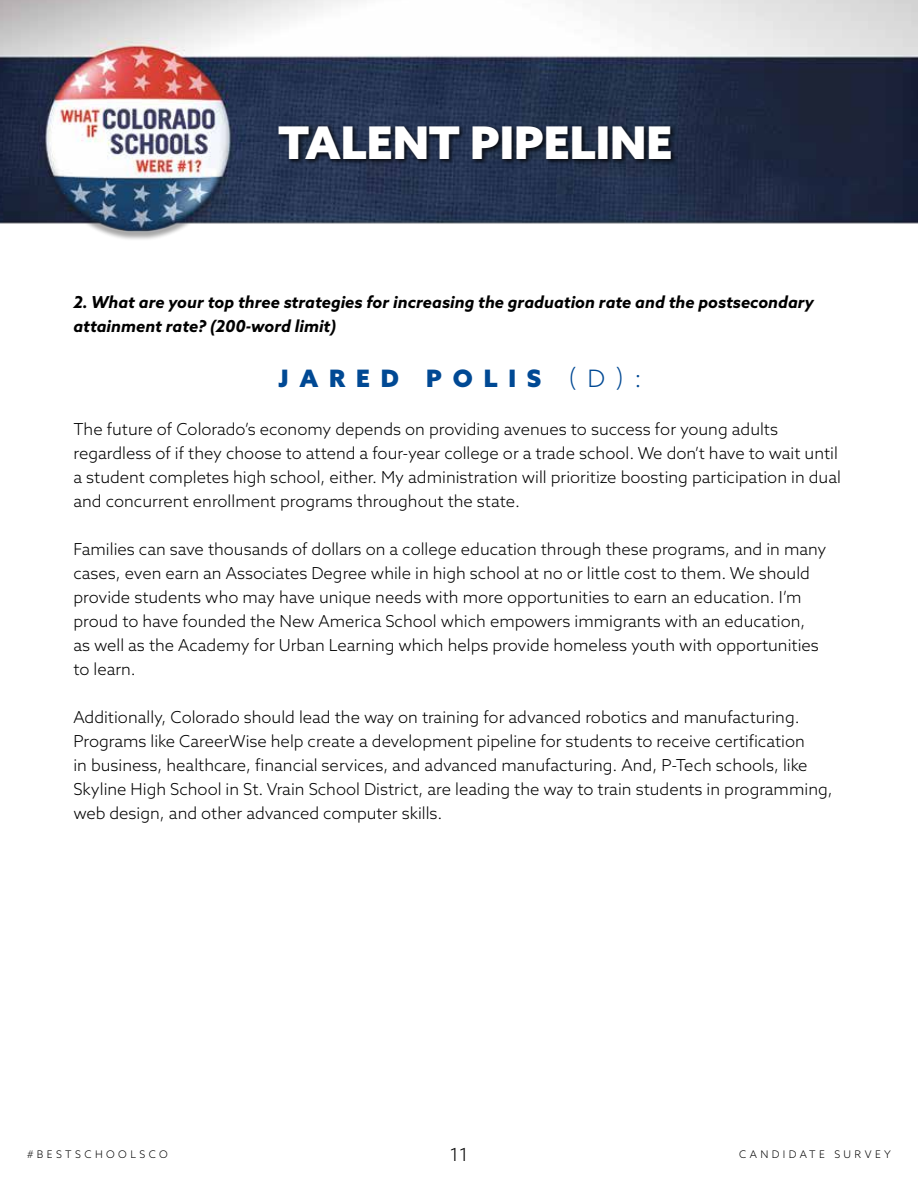
<style>
.page{position:relative;width:918px;height:1188px;background:#fff}
.page>*{position:absolute;margin:0;border:0;box-sizing:border-box;transform-origin:0 0}
.t1{font:900 45px "Azo Sans";color:#fff}
.t2{font:900 24px "Azo Sans";letter-spacing:.45em;color:#004994}
.t3{font:300 18px "Azo Sans";color:#000}
.t4{font:300 16.5px/24px "Azo Sans";color:#000}
.t5{font:italic 700 16.5px/24px "Azo Sans";color:#000}
.t6{font:300 10.5px "Azo Sans";letter-spacing:.325em;color:#000}
.s1{font-weight:300}
</style>
<div class="page">
<img style="left:0;top:0;width:918px;height:240px">
<div style="left:277px;top:124px;width:401px;height:41px;background:#000;opacity:.75"></div>
<h1 class="t1" style="left:279px;top:112px;width:395px">TALENT PIPELINE</h1>
<p class="t5" style="left:73px;top:290px;width:742px">2. What are your top three strategies for increasing the graduation rate and the postsecondary attainment rate? (200-word limit)</p>
<h2 class="t2" style="left:278px;top:363px;width:365px">JARED POLIS <span class="s1">(D):</span></h2>
<p class="t4" style="left:73px;top:417px;width:769px">The future of Colorado’s economy depends on providing avenues to success for young adults regardless of if they choose to attend a four-year college or a trade school. We don’t have to wait until a student completes high school, either. My administration will prioritize boosting participation in dual and concurrent enrollment programs throughout the state.</p>
<p class="t4" style="left:73px;top:537px;width:755px">Families can save thousands of dollars on a college education through these programs, and in many cases, even earn an Associates Degree while in high school at no or little cost to them. We should provide students who may have unique needs with more opportunities to earn an education. I’m proud to have founded the New America School which empowers immigrants with an education,<br>as well as the Academy for Urban Learning which helps provide homeless youth with opportunities to learn.</p>
<p class="t4" style="left:73px;top:705px;width:761px">Additionally, Colorado should lead the way on training for advanced robotics and manufacturing.<br>Programs like CareerWise help create a development pipeline for students to receive certification<br>in business, healthcare, financial services, and advanced manufacturing. And, P-Tech schools, like Skyline High School in St. Vrain School District, are leading the way to train students in programming, web design, and other advanced computer skills.</p>
<p class="t6" style="left:27px;top:1148px;width:142px">#BESTSCHOOLSCO</p>
<p class="t3" style="left:450px;top:1143px;width:20px">11</p>
<p class="t6" style="left:739px;top:1148px;width:153px">CANDIDATE SURVEY</p>
</div>
